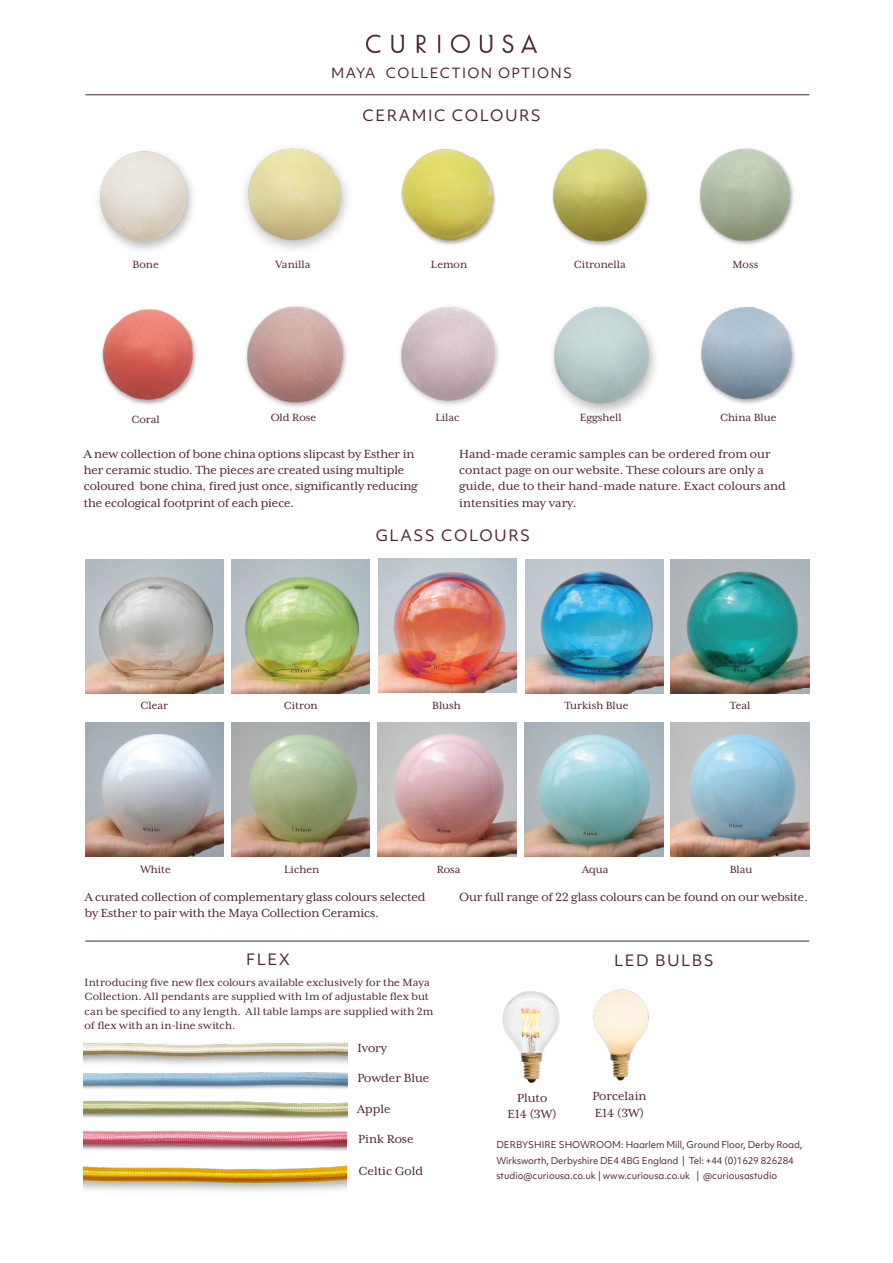
<style>
.page{position:relative;width:893px;height:1263px;background:#fff}
.page>*{position:absolute;margin:0;border:0;box-sizing:border-box;transform-origin:0 0}
.t1{font:15px "Objektiv Mk 1";letter-spacing:.1em;color:#4e212e}
.t2{font:13.5px/16.2px "Mrs Eaves XL Serif OT";letter-spacing:-.01em;color:#4e212e}
.t3{font:13.5px "Objektiv Mk 1";letter-spacing:.1em;color:#4e212e}
.t4{font:12px/14.4px "Mrs Eaves XL Serif OT";color:#4e212e}
.t5{font:9px/16.5px "Objektiv Mk 1";letter-spacing:-.01em;color:#4e212e}
</style>
<div class="page">
<img style="left:98px;top:151px;width:96px;height:99px">
<hr style="left:85px;top:95px;width:724px;height:1px;background:#4e212e">
<hr style="left:85px;top:941px;width:724px;height:1px;background:#4e212e">
<img style="left:366px;top:34px;width:171px;height:19px">
<img style="left:84px;top:1074px;width:263px;height:15px">
<img style="left:84px;top:1100px;width:263px;height:19px">
<img style="left:84px;top:1130px;width:263px;height:61px">
<img style="left:84px;top:1042px;width:263px;height:32px">
<img style="left:101px;top:309px;width:96px;height:96px">
<img style="left:245px;top:306px;width:102px;height:101px">
<img style="left:701px;top:307px;width:94px;height:97px">
<img style="left:400px;top:306px;width:99px;height:99px">
<img style="left:552px;top:148px;width:98px;height:98px">
<img style="left:552px;top:306px;width:104px;height:107px">
<img style="left:401px;top:149px;width:95px;height:96px">
<img style="left:699px;top:148px;width:95px;height:97px">
<img style="left:244px;top:148px;width:103px;height:102px">
<img style="left:593px;top:989px;width:56px;height:92px">
<img style="left:502px;top:991px;width:58px;height:92px">
<img style="left:85px;top:560px;width:139px;height:133px">
<img style="left:85px;top:722px;width:138px;height:134px">
<img style="left:231px;top:722px;width:139px;height:134px">
<img style="left:525px;top:722px;width:138px;height:134px">
<img style="left:671px;top:722px;width:138px;height:134px">
<img style="left:378px;top:722px;width:138px;height:134px">
<img style="left:231px;top:560px;width:139px;height:133px">
<img style="left:525px;top:560px;width:139px;height:133px">
<img style="left:671px;top:560px;width:138px;height:133px">
<img style="left:378px;top:559px;width:138px;height:134px">
<p class="t3" style="left:331px;top:64px;width:243px">MAYA COLLECTION OPTIONS</p>
<p class="t4" style="left:133px;top:257px;width:28px">Bone</p>
<p class="t4" style="left:132px;top:412px;width:30px">Coral</p>
<p class="t1" style="left:362px;top:105px;width:180px">CERAMIC COLOURS</p>
<p class="t4" style="left:276px;top:257px;width:36px">Vanilla</p>
<p class="t4" style="left:431px;top:257px;width:38px">Lemon</p>
<p class="t4" style="left:574px;top:257px;width:53px">Citronella</p>
<p class="t4" style="left:733px;top:257px;width:27px">Moss</p>
<p class="t4" style="left:271px;top:410px;width:47px">Old Rose</p>
<p class="t4" style="left:435px;top:410px;width:26px">Lilac</p>
<p class="t4" style="left:580px;top:410px;width:44px">Eggshell</p>
<p class="t4" style="left:720px;top:410px;width:58px">China Blue</p>
<p class="t2" style="left:84px;top:446px;width:335px">A new collection of bone china options slipcast by Esther in her ceramic studio. The pieces are created using multiple coloured bone china, fired just once, significantly reducing the ecological footprint of each piece.</p>
<p class="t2" style="left:459px;top:446px;width:328px">Hand-made ceramic samples can be ordered from our contact page on our website. These colours are only a guide, due to their hand-made nature. Exact colours and intensities may vary.</p>
<p class="t4" style="left:140px;top:698px;width:29px">Clear</p>
<p class="t1" style="left:376px;top:525px;width:156px">GLASS COLOURS</p>
<p class="t4" style="left:284px;top:698px;width:35px">Citron</p>
<p class="t4" style="left:432px;top:698px;width:30px">Blush</p>
<p class="t4" style="left:564px;top:698px;width:66px">Turkish Blue</p>
<p class="t4" style="left:730px;top:698px;width:22px">Teal</p>
<p class="t4" style="left:140px;top:862px;width:32px">White</p>
<p class="t4" style="left:284px;top:862px;width:37px">Lichen</p>
<p class="t4" style="left:437px;top:862px;width:25px">Rosa</p>
<p class="t4" style="left:582px;top:862px;width:28px">Aqua</p>
<p class="t4" style="left:730px;top:862px;width:24px">Blau</p>
<p class="t2" style="left:85px;top:889px;width:342px">A curated collection of complementary glass colours selected by Esther to pair with the Maya Collection Ceramics.</p>
<p class="t2" style="left:459px;top:889px;width:350px">Our full range of 22 glass colours can be found on our website.</p>
<p class="t1" style="left:246px;top:948px;width:45px">FLEX</p>
<p class="t4" style="left:85px;top:975px;width:350px">Introducing five new flex colours available exclusively for the Maya Collection. All pendants are supplied with 1m of adjustable flex but can be specified to any length. All table lamps are supplied with 2m of flex with an in-line switch.</p>
<p class="t2" style="left:358px;top:1040px;width:31px">Ivory</p>
<p class="t2" style="left:357px;top:1070px;width:74px">Powder Blue</p>
<p class="t2" style="left:357px;top:1100px;width:35px">Apple</p>
<p class="t2" style="left:358px;top:1130px;width:57px">Pink Rose</p>
<p class="t2" style="left:359px;top:1163px;width:66px">Celtic Gold</p>
<p class="t1" style="left:614px;top:950px;width:101px">LED BULBS</p>
<p class="t2" style="left:508px;top:1089px;width:51px;text-align:center">Pluto<br>E14 (3W)</p>
<p class="t2" style="left:592px;top:1088px;width:56px">Porcelain</p>
<p class="t2" style="left:595px;top:1104px;width:51px">E14 (3W)</p>
<p class="t5" style="left:496px;top:1136px;width:308px">DERBYSHIRE SHOWROOM: Haarlem Mill, Ground Floor, Derby Road,<br>Wirksworth, Derbyshire DE4 4BG England | Tel: +44 (0)1629 826284</p>
<p class="t5" style="left:496px;top:1167px;width:282px">studio@curiousa.co.uk | www.curiousa.co.uk | @curiousastudio</p>
</div>
